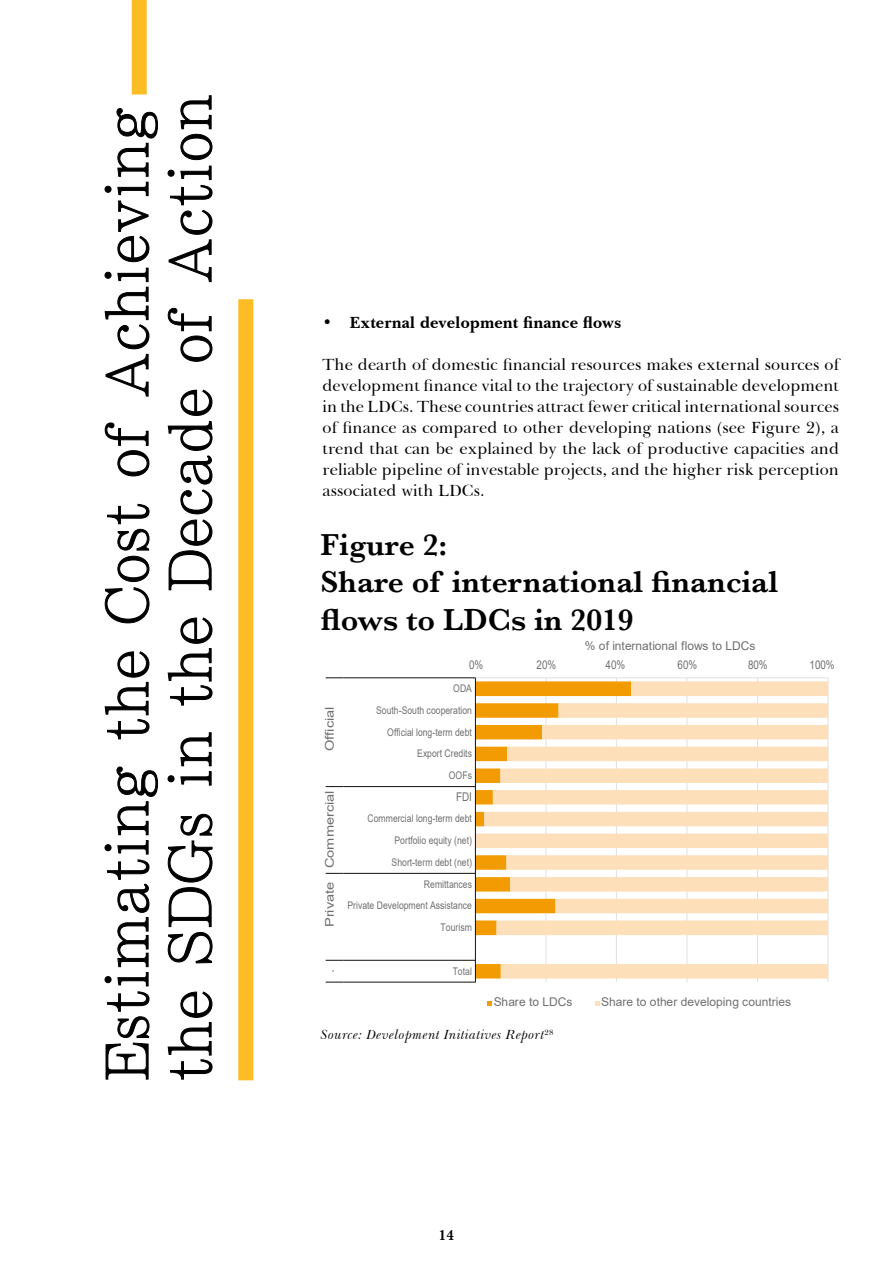
<style>
.page{position:relative;width:893px;height:1263px;background:#fff}
.page>*{position:absolute;margin:0;border:0;box-sizing:border-box;transform-origin:0 0}
.t1{font:61.35px/63px "Li Song Pro";letter-spacing:.04em;color:#000}
.t2{font:600 31.5px/37.5px "Baskerville";color:#000}
.t3{font:16.5px/21px "Baskerville BT";letter-spacing:.005em;color:#000;text-align:justify}
.t4{font:700 16.5px "Baskerville BT";letter-spacing:.005em;color:#000}
.t5{font:600 15px "Baskerville";color:#000}
.t6{font:italic 13.5px "Baskerville BT";letter-spacing:.03em;color:#000}
.t7{font:12px "Arial";letter-spacing:.005em;color:#706f6f}
.t8{font:12px "Arial";letter-spacing:.005em;color:#706f6f;scale:1.22 1}
.t9{font:12px "Arial";letter-spacing:.005em;color:#706f6f;scale:.82 1}
.t10{font:10.5px/21.8px "Arial";letter-spacing:.005em;color:#706f6f;text-align:right;scale:.82 1}
</style>
<div class="page">
<hr style="left:545px;top:678px;width:1px;height:304px;background:#e2e0e0">
<hr style="left:616px;top:678px;width:1px;height:304px;background:#e2e0e0">
<hr style="left:686px;top:678px;width:1px;height:304px;background:#e2e0e0">
<hr style="left:757px;top:678px;width:1px;height:304px;background:#e2e0e0">
<hr style="left:828px;top:678px;width:1px;height:304px;background:#e2e0e0">
<svg style="left:476px;top:681px;width:352px;height:297px;fill:#fddfba"></svg>
<hr style="left:475px;top:677px;width:353px;height:1px;background:#e2e0e0">
<hr style="left:475px;top:678px;width:1px;height:304px;background:#13110c">
<hr style="left:343px;top:677px;width:132px;height:1px;background:#13110c">
<hr style="left:343px;top:786px;width:132px;height:1px;background:#13110c">
<hr style="left:343px;top:873px;width:132px;height:1px;background:#13110c">
<hr style="left:343px;top:960px;width:132px;height:1px;background:#13110c">
<hr style="left:343px;top:982px;width:132px;height:1px;background:#13110c">
<svg style="left:326px;top:677px;width:17px;height:1px"></svg>
<svg style="left:326px;top:786px;width:17px;height:1px"></svg>
<svg style="left:326px;top:873px;width:17px;height:1px"></svg>
<svg style="left:326px;top:960px;width:17px;height:1px"></svg>
<svg style="left:326px;top:982px;width:17px;height:1px"></svg>
<svg style="left:488px;top:1001px;width:4px;height:4px"></svg>
<svg style="left:595px;top:1001px;width:4px;height:4px"></svg>
<svg style="left:104px;top:766px;width:54px;height:314px"></svg>
<svg style="left:104px;top:651px;width:46px;height:89px"></svg>
<svg style="left:104px;top:503px;width:46px;height:121px"></svg>
<svg style="left:104px;top:422px;width:46px;height:55px"></svg>
<svg style="left:104px;top:108px;width:54px;height:289px"></svg>
<svg style="left:167px;top:991px;width:46px;height:89px"></svg>
<svg style="left:167px;top:813px;width:46px;height:151px"></svg>
<svg style="left:167px;top:732px;width:45px;height:54px"></svg>
<svg style="left:167px;top:617px;width:46px;height:89px"></svg>
<svg style="left:167px;top:389px;width:46px;height:202px"></svg>
<svg style="left:167px;top:307px;width:46px;height:55px"></svg>
<svg style="left:167px;top:95px;width:46px;height:187px"></svg>
<div style="left:238px;top:299px;width:15px;height:781px;background:#fbbc24"></div>
<div style="left:132px;top:0;width:15px;height:95px;background:#fbbc24"></div>
<h1 class="t1" style="left:96px;top:1080px;width:987px;rotate:-90deg">Estimating the Cost of Achieving the SDGs in the Decade of Action</h1>
<p class="t4" style="left:322px;top:311px;width:300px">• External development finance flows</p>
<p class="t3" style="left:322px;top:353px;width:518px">The dearth of domestic financial resources makes external sources of development finance vital to the trajectory of sustainable development in the LDCs. These countries attract fewer critical international sources of finance as compared to other developing nations (see Figure 2), a trend that can be explained by the lack of productive capacities and reliable pipeline of investable projects, and the higher risk perception associated with LDCs.</p>
<h2 class="t2" style="left:321px;top:525px;width:459px">Figure 2:<br>Share of international financial flows to LDCs in 2019</h2>
<p class="t8" style="left:321px;top:751px;width:38px;rotate:-90deg">Official</p>
<p class="t8" style="left:321px;top:868px;width:66px;rotate:-90deg">Commercial</p>
<p class="t8" style="left:321px;top:927px;width:39px;rotate:-90deg">Private</p>
<p class="t8" style="left:321px;top:973px;width:5px;rotate:-90deg">.</p>
<p class="t7" style="left:585px;top:637px;width:172px">% of international flows to LDCs</p>
<p class="t9" style="left:469px;top:656px;width:19px">0%</p>
<p class="t9" style="left:537px;top:656px;width:25px">20%</p>
<p class="t9" style="left:606px;top:656px;width:25px">40%</p>
<p class="t9" style="left:678px;top:656px;width:25px">60%</p>
<p class="t9" style="left:748px;top:656px;width:25px">80%</p>
<p class="t9" style="left:810px;top:656px;width:32px">100%</p>
<p class="t10" style="left:376px;top:677px;width:118px">ODA<br>South-South cooperation<br>Official long-term debt<br>Export Credits<br>OOFs</p>
<p class="t9" style="left:456px;top:788px;width:21px">FDI</p>
<p class="t10" style="left:347px;top:808px;width:153px">Commercial long-term debt<br>Portfolio equity (net)<br>Short-term debt (net)<br>Remittances<br>Private Development Assistance<br>Tourism</p>
<p class="t10" style="left:453px;top:960px;width:25px">Total</p>
<p class="t7" style="left:494px;top:993px;width:80px">Share to LDCs</p>
<p class="t7" style="left:601px;top:993px;width:192px">Share to other developing countries</p>
<p class="t6" style="left:321px;top:1026px;width:234px">Source: Development Initiatives Report<sup>28</sup></p>
<p class="t5" style="left:439px;top:1225px;width:16px">14</p>
</div>
